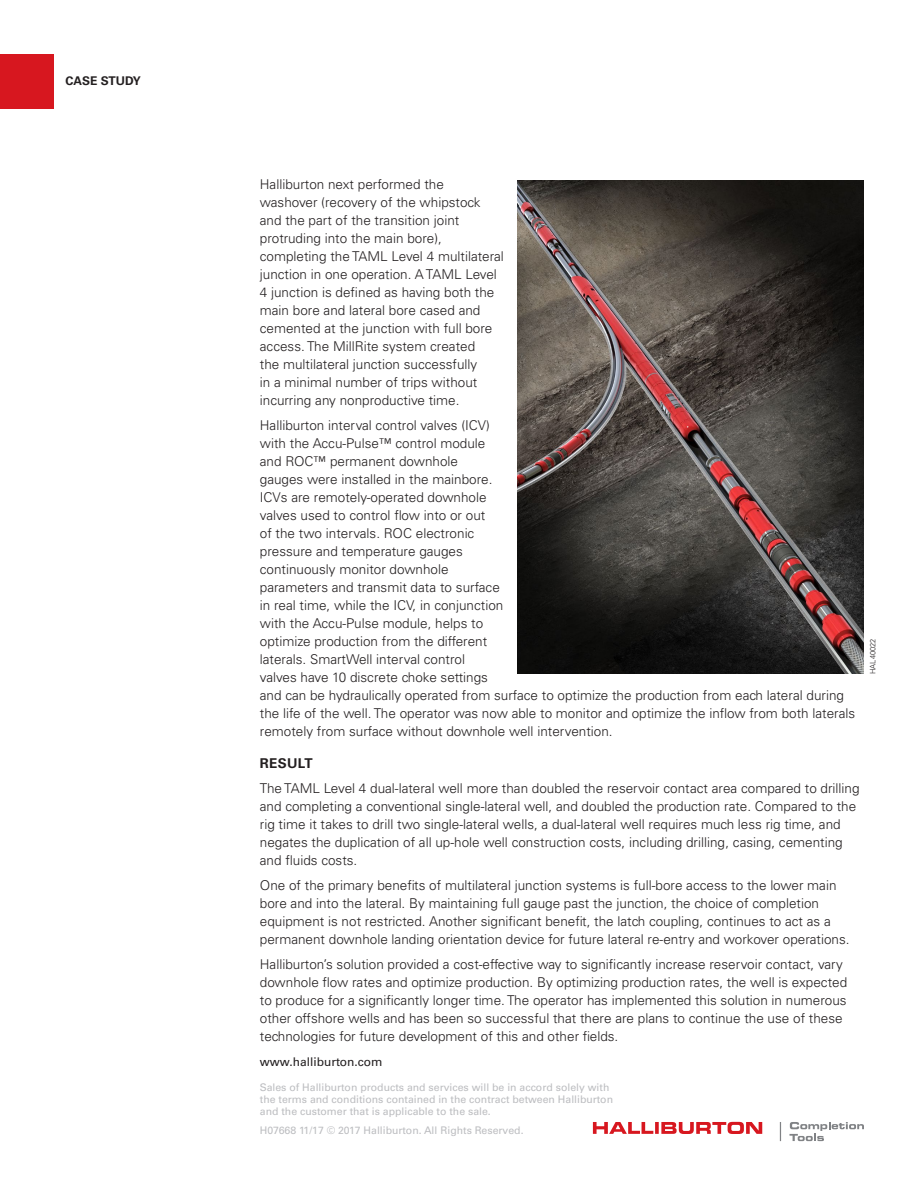
<style>
.page{position:relative;width:918px;height:1188px;background:#fff}
.page>*{position:absolute;margin:0;border:0;box-sizing:border-box;transform-origin:0 0}
.Body{font:300 13.5px/18px "Univers LT Std";color:#231f20}
.Body_Header{font:700 13.5px "Univers LT Std";letter-spacing:.025em;color:#231f20}
.t1{font:12px "Univers LT Std";color:#231f20}
.t2{font:700 12px "Univers LT Std";color:#231f20}
.t3{font:10.5px/12px "Univers LT Std";color:#bcbdc0}
.Case_Study_Top_Right{font:300 7.5px "Univers LT Std";color:#231f20}
</style>
<div class="page">
<img style="left:517px;top:180px;width:347px;height:494px">
<div style="left:0;top:54px;width:54px;height:55px;background:#d7171f"></div>
<svg style="left:593px;top:1122px;width:169px;height:12px"></svg>
<svg style="left:790px;top:1122px;width:74px;height:19px"></svg>
<svg style="left:780px;top:1122px;width:1px;height:19px"></svg>
<p class="t2" style="left:66px;top:74px;width:77px">CASE STUDY</p>
<p class="Body" style="left:260px;top:175px;width:246px">Halliburton next performed the washover (recovery of the whipstock and the part of the transition joint protruding into the main bore), completing the TAML Level 4 multilateral junction in one operation. A TAML Level 4 junction is defined as having both the main bore and lateral bore cased and cemented at the junction with full bore access. The MillRite system created<br>the multilateral junction successfully<br>in a minimal number of trips without incurring any nonproductive time.</p>
<p class="Body" style="left:260px;top:416px;width:597px">Halliburton interval control valves (ICV)<br>with the Accu-Pulse™ control module<br>and ROC™ permanent downhole<br>gauges were installed in the mainbore.<br>ICVs are remotely-operated downhole<br>valves used to control flow into or out<br>of the two intervals. ROC electronic<br>pressure and temperature gauges<br>continuously monitor downhole<br>parameters and transmit data to surface<br>in real time, while the ICV, in conjunction<br>with the Accu-Pulse module, helps to<br>optimize production from the different<br>laterals. SmartWell interval control<br>valves have 10 discrete choke settings<br>and can be hydraulically operated from surface to optimize the production from each lateral during the life of the well. The operator was now able to monitor and optimize the inflow from both laterals remotely from surface without downhole well intervention.</p>
<p class="Body_Header" style="left:260px;top:756px;width:54px">RESULT</p>
<p class="Body" style="left:260px;top:779px;width:601px">The TAML Level 4 dual-lateral well more than doubled the reservoir contact area compared to drilling and completing a conventional single-lateral well, and doubled the production rate. Compared to the rig time it takes to drill two single-lateral wells, a dual-lateral well requires much less rig time, and negates the duplication of all up-hole well construction costs, including drilling, casing, cementing and fluids costs.</p>
<p class="Body" style="left:260px;top:876px;width:591px">One of the primary benefits of multilateral junction systems is full-bore access to the lower main bore and into the lateral. By maintaining full gauge past the junction, the choice of completion equipment is not restricted. Another significant benefit, the latch coupling, continues to act as a permanent downhole landing orientation device for future lateral re-entry and workover operations.</p>
<p class="Body" style="left:260px;top:955px;width:589px">Halliburton’s solution provided a cost-effective way to significantly increase reservoir contact, vary downhole flow rates and optimize production. By optimizing production rates, the well is expected to produce for a significantly longer time. The operator has implemented this solution in numerous other offshore wells and has been so successful that there are plans to continue the use of these technologies for future development of this and other fields.</p>
<p class="t1" style="left:260px;top:1054px;width:124px">www.halliburton.com</p>
<p class="t3" style="left:260px;top:1082px;width:355px">Sales of Halliburton products and services will be in accord solely with the terms and conditions contained in the contract between Halliburton and the customer that is applicable to the sale.</p>
<p class="t3" style="left:260px;top:1124px;width:265px">H07668 11/17 © 2017 Halliburton. All Rights Reserved.</p>
<p class="Case_Study_Top_Right" style="left:868px;top:674px;width:37px;rotate:-90deg">HAL40022</p>
</div>
